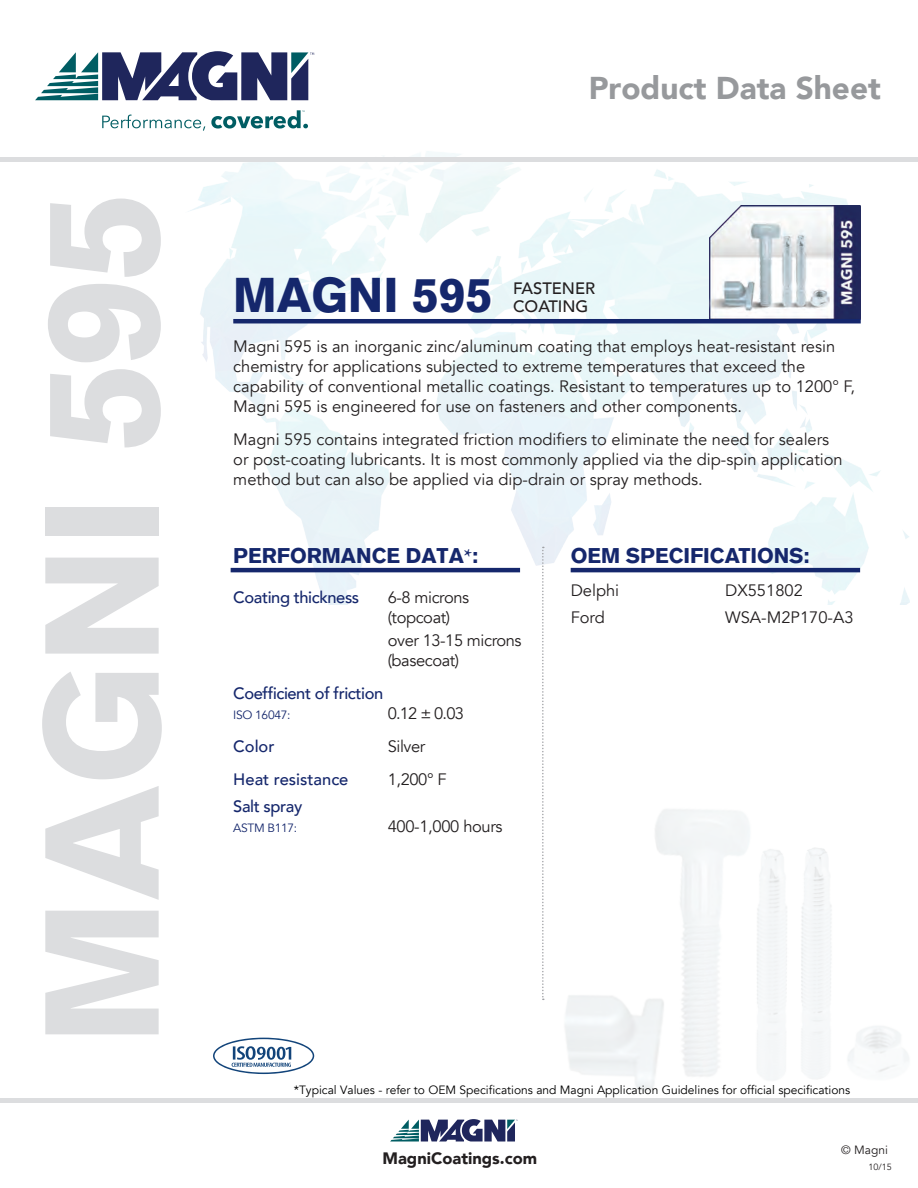
<style>
.page{position:relative;width:918px;height:1188px;background:#fff}
.page>*{position:absolute;margin:0;border:0;box-sizing:border-box;transform-origin:0 0}
.Large_Left_Title{font:900 159.15px "Akzidenz Grotesk";color:#dcdddf}
.t1{font:900 48px "Akzidenz Grotesk";color:#15276c}
.t2{font:900 31.5px "Avenir";color:#97999c}
.Specifications{font:900 21px "Akzidenz Grotesk";color:#15276c}
.Performance_Data{font:900 21px "Akzidenz Grotesk";color:#15276c}
.Description{font:16.5px/19.8px "Avenir";color:#231f20}
.Specifications_data{font:16.5px/19.8px "Avenir";letter-spacing:-.025em;color:#231f20}
.Specifications_data-2{font:500 16.5px "Avenir";letter-spacing:-.025em;color:#15276c}
.Specifications_data-3{font:16.5px "Avenir";color:#231f20}
.t3{font:900 16.5px "Avenir";color:#231f20}
.Subtitle_Description{font:500 16.5px/18.3px "Avenir";color:#231f20}
.Specifications_data-4{font:500 16.5px "Avenir";color:#15276c}
.t4{font:12px "Avenir";color:#000}
.Specifications_data-5{font:12px "Avenir";letter-spacing:-.025em;color:#15276c}
.t5{font:12px "Avenir";color:#231f20}
.t6{font:9px "Avenir";color:#231f20}
.s1{font-family:"Minion Pro";font-weight:700}
</style>
<div class="page">
<img style="left:185px;top:151px;width:724px;height:454px">
<svg style="left:542px;top:547px;width:2px;height:453px"></svg>
<svg style="left:213px;top:1038px;width:101px;height:36px"></svg>
<hr style="left:231px;top:568px;width:289px;height:4px;background:#15276c">
<hr style="left:571px;top:568px;width:289px;height:4px;background:#15276c">
<img style="left:709px;top:206px;width:152px;height:113px">
<hr style="left:233px;top:319px;width:628px;height:4px;background:#15276c">
<div style="left:0;top:1098px;width:918px;height:5px;background:#dcdddf"></div>
<svg style="left:102px;top:115px;width:103px;height:16px"></svg>
<svg style="left:35px;top:51px;width:279px;height:49px"></svg>
<svg style="left:211px;top:110px;width:97px;height:19px"></svg>
<hr style="left:0;top:158px;width:918px;height:4px;background:#dcdddf">
<svg style="left:390px;top:1119px;width:128px;height:23px"></svg>
<p class="Large_Left_Title" style="left:7px;top:1045px;width:853px;rotate:-90deg">MAGNI 595</p>
<h3 class="t2" style="left:589px;top:61px;width:294px">Product Data Sheet</h3>
<p class="t1" style="left:233px;top:266px;width:260px">MAGNI 595</p>
<p class="Description" style="left:233px;top:337px;width:623px">Magni 595 is an inorganic zinc/aluminum coating that employs heat-resistant resin chemistry for applications subjected to extreme temperatures that exceed the capability of conventional metallic coatings. Resistant to temperatures up to 1200° F, Magni 595 is engineered for use on fasteners and other components.</p>
<p class="Description" style="left:233px;top:430px;width:611px">Magni 595 contains integrated friction modifiers to eliminate the need for sealers or post-coating lubricants. It is most commonly applied via the dip-spin application method but can also be applied via dip-drain or spray methods.</p>
<p class="Subtitle_Description" style="left:513px;top:278px;width:84px">FASTENER<br>COATING</p>
<p class="Performance_Data" style="left:233px;top:543px;width:246px">PERFORMANCE DATA<span class="s1">*</span>:</p>
<p class="Specifications_data-2" style="left:233px;top:583px;width:128px">Coating thickness</p>
<p class="Specifications_data" style="left:388px;top:588px;width:83px">6-8 microns (topcoat)</p>
<p class="Specifications_data" style="left:388px;top:631px;width:135px">over 13-15 microns (basecoat)</p>
<p class="Specifications_data-2" style="left:233px;top:679px;width:151px">Coefficient of friction</p>
<p class="Specifications_data-5" style="left:233px;top:708px;width:59px">ISO 16047:</p>
<p class="Specifications_data" style="left:388px;top:704px;width:78px">0.12 ± 0.03</p>
<p class="Specifications_data-2" style="left:233px;top:732px;width:43px">Color</p>
<p class="Specifications_data" style="left:388px;top:737px;width:39px">Silver</p>
<p class="Specifications_data-4" style="left:233px;top:765px;width:117px">Heat resistance</p>
<p class="Specifications_data" style="left:388px;top:770px;width:60px">1,200° F</p>
<p class="Specifications_data-2" style="left:233px;top:792px;width:71px">Salt spray</p>
<p class="Specifications_data-5" style="left:233px;top:821px;width:66px">ASTM B117:</p>
<p class="Specifications_data" style="left:388px;top:817px;width:116px">400-1,000 hours</p>
<p class="Specifications" style="left:571px;top:543px;width:240px">OEM SPECIFICATIONS:</p>
<p class="Specifications_data" style="left:571px;top:581px;width:50px">Delphi</p>
<p class="Specifications_data-3" style="left:725px;top:581px;width:79px">DX551802</p>
<p class="Specifications_data" style="left:571px;top:607px;width:36px">Ford</p>
<p class="Specifications_data-3" style="left:725px;top:607px;width:130px">WSA-M2P170-A3</p>
<p class="t4" style="left:294px;top:1083px;width:558px">*Typical Values - refer to OEM Specifications and Magni Application Guidelines for official specifications</p>
<p class="t3" style="left:383px;top:1144px;width:156px">MagniCoatings.com</p>
<p class="t5" style="left:841px;top:1143px;width:48px">© Magni</p>
<p class="t6" style="left:868px;top:1162px;width:25px">10/15</p>
</div>
